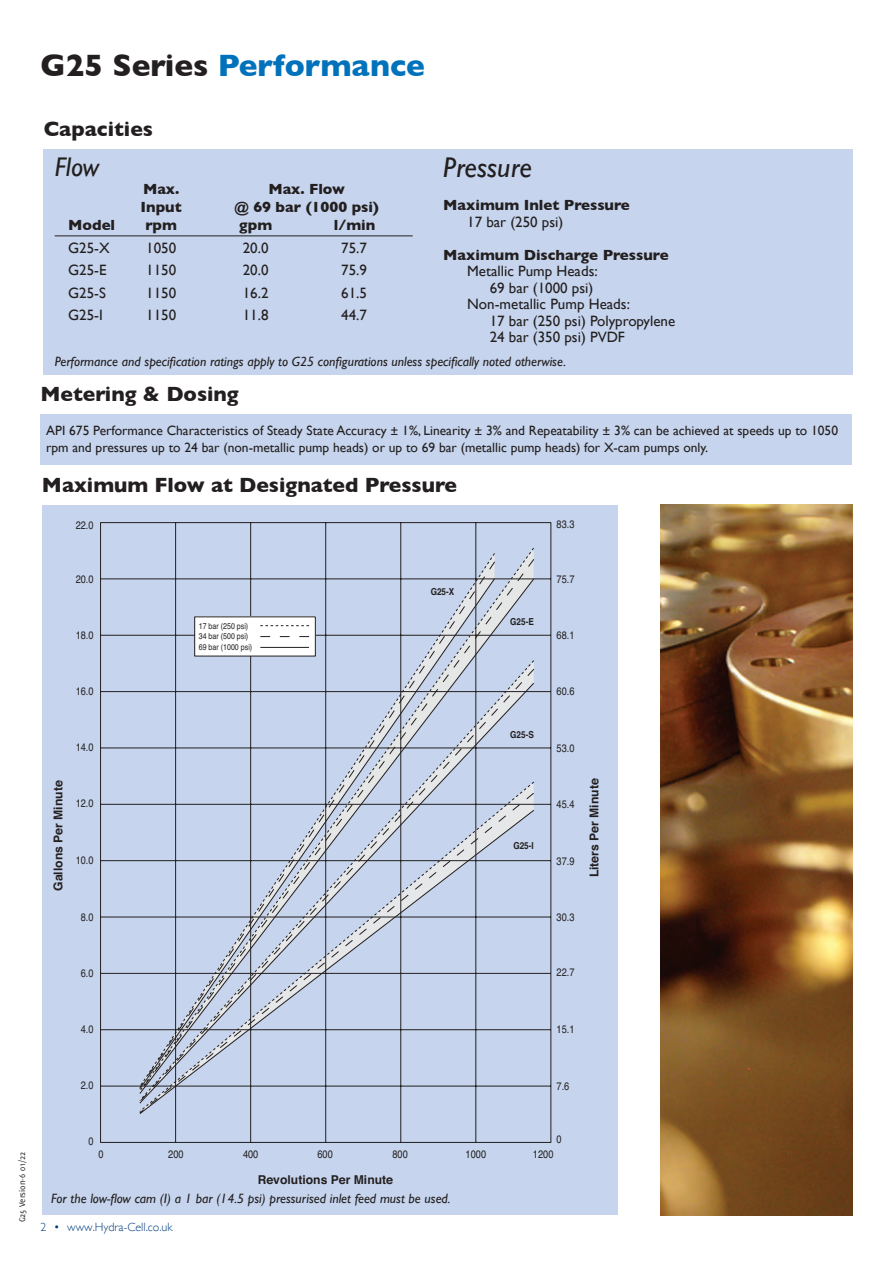
<style>
.page{position:relative;width:893px;height:1263px;background:#fff}
.page>*{position:absolute;margin:0;border:0;box-sizing:border-box;transform-origin:0 0}
.t1{font:700 31.5px "Gill Sans";color:#0072bc}
.t2{font:italic 28.5px "Gill Sans";color:#231f20}
.t3{font:italic 27px "Gill Sans";color:#231f20}
.t4{font:700 21px "Gill Sans";color:#231f20}
.t5{font:15px "Gill Sans";color:#231f20}
.t6{font:700 15px "Gill Sans";color:#231f20}
.t7{font:13.5px/16.5px "Gill Sans";color:#231f20}
.t8{font:italic 13.5px "Gill Sans";color:#231f20}
.t9{font:700 12.15px "Helvetica";color:#231f20}
.t10{font:300 12px "Gill Sans";color:#013d7d}
.t11{font:10.95px "Helvetica";color:#231f20;scale:.85 1}
.t12{font:700 9.6px "Helvetica";color:#231f20;scale:.85 1}
.t13{font:9px "Delicious";color:#231f20}
.t14{font:8.4px/10.9px "Helvetica";color:#231f20;scale:.85 1}
.s1{color:#231f20}
</style>
<div class="page">
<div style="left:42px;top:506px;width:575px;height:709px;background:#c6d5ed"></div>
<svg style="left:100px;top:522px;width:452px;height:621px"></svg>
<svg style="left:139px;top:547px;width:396px;height:11px"></svg>
<svg style="left:139px;top:558px;width:396px;height:101px"></svg>
<svg style="left:139px;top:659px;width:396px;height:9px"></svg>
<svg style="left:139px;top:668px;width:396px;height:113px"></svg>
<svg style="left:139px;top:781px;width:396px;height:11px"></svg>
<svg style="left:139px;top:792px;width:396px;height:322px"></svg>
<div style="left:195px;top:617px;width:120px;height:39px;background:#fff"></div>
<svg style="left:260px;top:625px;width:49px;height:1px"></svg>
<hr style="left:260px;top:647px;width:49px;height:1px;background:#231f20">
<div style="left:43px;top:149px;width:809px;height:226px;background:#c6d5ed"></div>
<hr style="left:55px;top:235px;width:358px;height:1px;background:#231f20">
<img style="left:660px;top:504px;width:192px;height:711px">
<div style="left:40px;top:414px;width:812px;height:51px;background:#c6d5ed"></div>
<p class="t1" style="left:40px;top:40px;width:386px"><span class="s1">G25 Series</span> Performance</p>
<p class="t4" style="left:44px;top:112px;width:111px">Capacities</p>
<p class="t3" style="left:55px;top:152px;width:46px">Flow</p>
<p class="t6" style="left:143px;top:177px;width:38px">Max.</p>
<p class="t6" style="left:268px;top:177px;width:78px">Max. Flow</p>
<p class="t6" style="left:141px;top:195px;width:43px">Input</p>
<p class="t6" style="left:234px;top:195px;width:146px">@ 69 bar (1000 psi)</p>
<p class="t6" style="left:68px;top:213px;width:49px">Model</p>
<p class="t6" style="left:145px;top:213px;width:33px">rpm</p>
<p class="t6" style="left:239px;top:213px;width:35px">gpm</p>
<p class="t6" style="left:334px;top:213px;width:43px">l/min</p>
<p class="t5" style="left:68px;top:239px;width:43px">G25-X</p>
<p class="t5" style="left:146px;top:239px;width:31px">1050</p>
<p class="t5" style="left:243px;top:239px;width:27px">20.0</p>
<p class="t5" style="left:341px;top:239px;width:27px">75.7</p>
<p class="t5" style="left:68px;top:261px;width:40px">G25-E</p>
<p class="t5" style="left:146px;top:261px;width:31px">1150</p>
<p class="t5" style="left:243px;top:261px;width:27px">20.0</p>
<p class="t5" style="left:341px;top:261px;width:27px">75.9</p>
<p class="t5" style="left:68px;top:284px;width:39px">G25-S</p>
<p class="t5" style="left:146px;top:284px;width:31px">1150</p>
<p class="t5" style="left:243px;top:284px;width:27px">16.2</p>
<p class="t5" style="left:341px;top:284px;width:27px">61.5</p>
<p class="t5" style="left:68px;top:306px;width:36px">G25-I</p>
<p class="t5" style="left:146px;top:306px;width:31px">1150</p>
<p class="t5" style="left:243px;top:306px;width:27px">11.8</p>
<p class="t5" style="left:341px;top:306px;width:27px">44.7</p>
<p class="t2" style="left:443px;top:151px;width:90px">Pressure</p>
<p class="t6" style="left:443px;top:193px;width:188px">Maximum Inlet Pressure</p>
<p class="t5" style="left:467px;top:213px;width:98px">17 bar (250 psi)</p>
<p class="t6" style="left:443px;top:243px;width:227px">Maximum Discharge Pressure</p>
<p class="t5" style="left:467px;top:262px;width:132px">Metallic Pump Heads:</p>
<p class="t5" style="left:490px;top:279px;width:105px">69 bar (1000 psi)</p>
<p class="t5" style="left:467px;top:295px;width:164px">Non-metallic Pump Heads:</p>
<p class="t5" style="left:490px;top:312px;width:187px">17 bar (250 psi) Polypropylene</p>
<p class="t5" style="left:490px;top:328px;width:137px">24 bar (350 psi) PVDF</p>
<p class="t8" style="left:55px;top:353px;width:513px">Performance and specification ratings apply to G25 configurations unless specifically noted otherwise.</p>
<p class="t4" style="left:40px;top:378px;width:200px">Metering &amp; Dosing</p>
<p class="t7" style="left:46px;top:422px;width:793px">API 675 Performance Characteristics of Steady State Accuracy ± 1%, Linearity ± 3% and Repeatability ± 3% can be achieved at speeds up to 1050 rpm and pressures up to 24 bar (non-metallic pump heads) or up to 69 bar (metallic pump heads) for X-cam pumps only.</p>
<p class="t4" style="left:42px;top:468px;width:417px">Maximum Flow at Designated Pressure</p>
<p class="t11" style="left:76px;top:516px;width:23px">22.0</p>
<p class="t11" style="left:556px;top:516px;width:23px">83.3</p>
<p class="t11" style="left:76px;top:570px;width:23px">20.0</p>
<p class="t11" style="left:556px;top:570px;width:23px">75.7</p>
<p class="t12" style="left:431px;top:584px;width:29px">G25-X</p>
<p class="t11" style="left:76px;top:626px;width:23px">18.0</p>
<p class="t14" style="left:199px;top:620px;width:64px">17 bar (250 psi)<br>34 bar (500 psi)<br>69 bar (1000 psi)</p>
<p class="t12" style="left:510px;top:614px;width:29px">G25-E</p>
<p class="t11" style="left:556px;top:626px;width:23px">68.1</p>
<p class="t11" style="left:76px;top:683px;width:23px">16.0</p>
<p class="t11" style="left:556px;top:682px;width:23px">60.6</p>
<p class="t12" style="left:510px;top:727px;width:29px">G25-S</p>
<p class="t11" style="left:76px;top:739px;width:23px">14.0</p>
<p class="t11" style="left:556px;top:739px;width:23px">53.0</p>
<p class="t9" style="left:49px;top:891px;width:112px;rotate:-90deg">Gallons Per Minute</p>
<p class="t9" style="left:584px;top:877px;width:100px;rotate:-90deg">Liters Per Minute</p>
<p class="t11" style="left:76px;top:795px;width:23px">12.0</p>
<p class="t11" style="left:556px;top:796px;width:23px">45.4</p>
<p class="t12" style="left:513px;top:838px;width:26px">G25-I</p>
<p class="t11" style="left:76px;top:852px;width:23px">10.0</p>
<p class="t11" style="left:556px;top:852px;width:23px">37.9</p>
<p class="t11" style="left:81px;top:908px;width:17px">8.0</p>
<p class="t11" style="left:81px;top:964px;width:17px">6.0</p>
<p class="t11" style="left:556px;top:908px;width:23px">30.3</p>
<p class="t11" style="left:556px;top:964px;width:23px">22.7</p>
<p class="t11" style="left:81px;top:1021px;width:17px">4.0</p>
<p class="t11" style="left:556px;top:1021px;width:23px">15.1</p>
<p class="t11" style="left:81px;top:1077px;width:17px">2.0</p>
<p class="t11" style="left:556px;top:1078px;width:17px">7.6</p>
<p class="t13" style="left:17px;top:1222px;width:72px;rotate:-90deg">G25 Version-6 01/22</p>
<p class="t11" style="left:89px;top:1133px;width:8px">0</p>
<p class="t11" style="left:556px;top:1130px;width:8px">0</p>
<p class="t11" style="left:99px;top:1146px;width:8px">0</p>
<p class="t11" style="left:168px;top:1146px;width:20px">200</p>
<p class="t11" style="left:243px;top:1146px;width:20px">400</p>
<p class="t11" style="left:317px;top:1146px;width:20px">600</p>
<p class="t11" style="left:392px;top:1146px;width:20px">800</p>
<p class="t11" style="left:466px;top:1146px;width:26px">1000</p>
<p class="t11" style="left:533px;top:1146px;width:26px">1200</p>
<p class="t9" style="left:258px;top:1170px;width:137px">Revolutions Per Minute</p>
<p class="t8" style="left:51px;top:1190px;width:401px">For the low-flow cam (I) a 1 bar (14.5 psi) pressurised inlet feed must be used.</p>
<p class="t10" style="left:40px;top:1218px;width:134px">2 • www.Hydra-Cell.co.uk</p>
</div>
